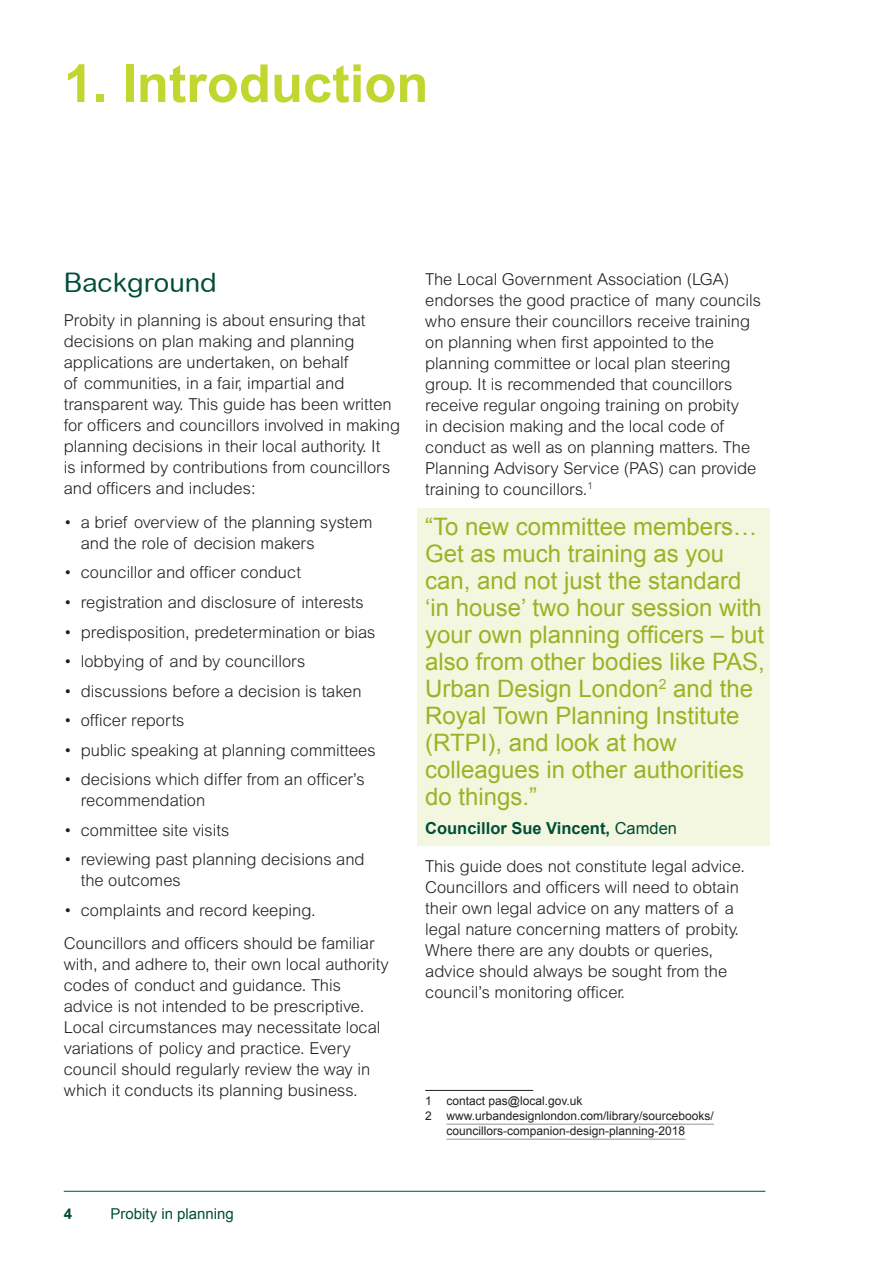
<style>
.page{position:relative;width:893px;height:1263px;background:#fff}
.page>*{position:absolute;margin:0;border:0;box-sizing:border-box;transform-origin:0 0}
.A4_Heading{font:700 52.5px "Arial";color:#c1d72f}
.A4_Subhead{font:27px "Arial Rounded MT";color:#004e38}
.A4_Pullout{font:24px/27px "Arial";color:#9cb226}
.A4_Body{font:300 16.5px/21px "Arial MT Std";color:#231f20}
.A4_Pullout_name{font:700 16.5px "Arial";color:#004e38}
.t1{font:15px "Arial";color:#004e38}
.t2{font:700 15px "Arial";color:#004e38}
.A4_Footnotes{font:12px/15px "Arial";color:#231f20}
.s1{font-weight:400}
</style>
<div class="page">
<hr style="left:64px;top:1191px;width:701px;height:1px;background:#004e38">
<div style="left:417px;top:508px;width:353px;height:306px;background:#f3f7df"></div>
<div style="left:417px;top:809px;width:353px;height:37px;background:#f3f7df"></div>
<hr style="left:425px;top:1090px;width:108px;height:1px;background:#231f20">
<hr style="left:446px;top:1124px;width:268px;height:1px;background:#939598">
<hr style="left:446px;top:1139px;width:239px;height:1px;background:#939598">
<p class="A4_Heading" style="left:64px;top:49px;width:366px">1. Introduction</p>
<p class="A4_Subhead" style="left:64px;top:267px;width:155px">Background</p>
<p class="A4_Body" style="left:64px;top:310px;width:338px">Probity in planning is about ensuring that decisions on plan making and planning applications are undertaken, on behalf<br>of communities, in a fair, impartial and transparent way. This guide has been written for officers and councillors involved in making planning decisions in their local authority. It<br>is informed by contributions from councillors and officers and includes:</p>
<p class="A4_Body" style="left:81px;top:512px;width:293px;text-indent:-17px">• a brief overview of the planning system and the role of decision makers</p>
<p class="A4_Body" style="left:64px;top:562px;width:239px">• councillor and officer conduct</p>
<p class="A4_Body" style="left:64px;top:592px;width:301px">• registration and disclosure of interests</p>
<p class="A4_Body" style="left:64px;top:621px;width:313px">• predisposition, predetermination or bias</p>
<p class="A4_Body" style="left:64px;top:651px;width:243px">• lobbying of and by councillors</p>
<p class="A4_Body" style="left:64px;top:680px;width:299px">• discussions before a decision is taken</p>
<p class="A4_Body" style="left:64px;top:710px;width:122px">• officer reports</p>
<p class="A4_Body" style="left:64px;top:739px;width:313px">• public speaking at planning committees</p>
<p class="A4_Body" style="left:81px;top:769px;width:285px;text-indent:-17px">• decisions which differ from an officer’s recommendation</p>
<p class="A4_Body" style="left:64px;top:819px;width:167px">• committee site visits</p>
<p class="A4_Body" style="left:81px;top:849px;width:285px;text-indent:-17px">• reviewing past planning decisions and the outcomes</p>
<p class="A4_Body" style="left:64px;top:899px;width:254px">• complaints and record keeping.</p>
<p class="A4_Body" style="left:64px;top:933px;width:326px">Councillors and officers should be familiar with, and adhere to, their own local authority codes of conduct and guidance. This advice is not intended to be prescriptive.<br>Local circumstances may necessitate local variations of policy and practice. Every council should regularly review the way in which it conducts its planning business.</p>
<p class="A4_Body" style="left:425px;top:268px;width:337px">The Local Government Association (LGA) endorses the good practice of many councils who ensure their councillors receive training on planning when first appointed to the planning committee or local plan steering group. It is recommended that councillors receive regular ongoing training on probity<br>in decision making and the local code of conduct as well as on planning matters. The Planning Advisory Service (PAS) can provide training to councillors.<sup>1</sup></p>
<p class="A4_Pullout" style="left:425px;top:513px;width:341px">“To new committee members…<br>Get as much training as you can, and not just the standard ‘in house’ two hour session with your own planning officers – but also from other bodies like PAS,<br>Urban Design London<sup>2</sup> and the<br>Royal Town Planning Institute (RTPI), and look at how colleagues in other authorities do things.”</p>
<p class="A4_Pullout_name" style="left:425px;top:817px;width:253px">Councillor Sue Vincent, <span class="s1">Camden</span></p>
<p class="A4_Body" style="left:425px;top:856px;width:321px">This guide does not constitute legal advice.<br>Councillors and officers will need to obtain their own legal advice on any matters of a legal nature concerning matters of probity.<br>Where there are any doubts or queries, advice should always be sought from the council’s monitoring officer.</p>
<p class="A4_Footnotes" style="left:425px;top:1094px;width:159px">1 contact pas@local.gov.uk</p>
<p class="A4_Footnotes" style="left:446px;top:1109px;width:269px;text-indent:-21px">2 www.urbandesignlondon.com/library/sourcebooks/ councillors-companion-design-planning-2018</p>
<p class="t2" style="left:64px;top:1203px;width:10px">4</p>
<p class="t1" style="left:111px;top:1203px;width:125px">Probity in planning</p>
</div>
